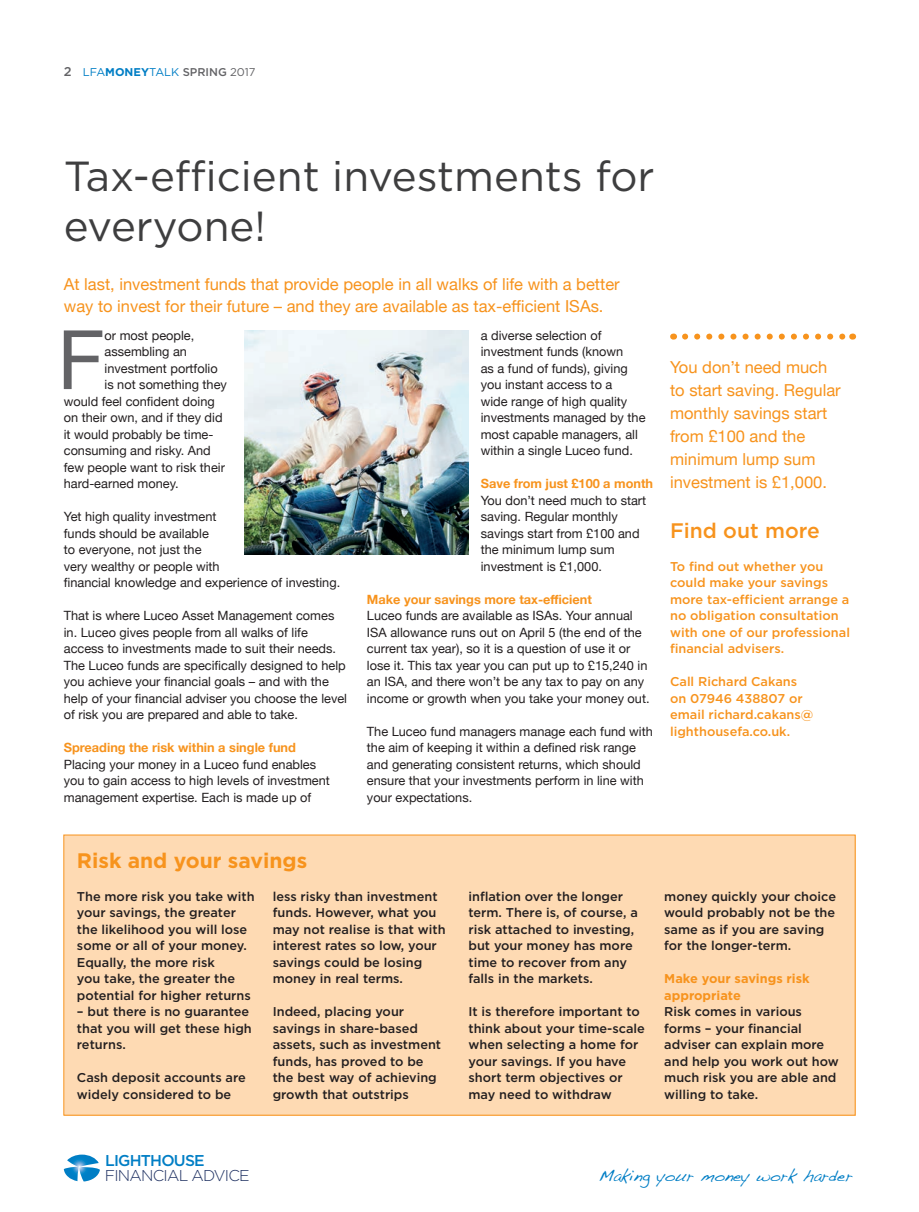
<style>
.page{position:relative;width:919px;height:1212px;background:#fff}
.page>*{position:absolute;margin:0;border:0;box-sizing:border-box;transform-origin:0 0}
.t1{font:82.05px "Helvetica Neue";color:#636366}
.t2{font:42px/49.5px "Gotham";color:#3e3e3f}
.t3{font:700 21px "Gotham";color:#f7931d}
.t4{font:500 21px "Gotham";color:#f7931d}
.t5{font:16.5px/23.1px "Helvetica Neue";color:#f7931d}
.t6{font:16.5px "Handwriting Dakota";color:#007ec5}
.t7{font:300 15.6px "Gotham";letter-spacing:-.05em;color:#1f3162}
.t8{font:500 15.6px "Gotham";letter-spacing:-.05em;color:#007ec5}
.t9{font:12.75px/16.5px "Helvetica Neue";color:#231f20}
.t10{font:500 12.75px/16.5px "Gotham";color:#231f20}
.t11{font:500 12.75px/16.5px "Gotham";color:#f7931d}
.t12{font:700 12.75px "Helvetica Neue";color:#f7931d}
.t13{font:700 12.75px/16.5px "Gotham";color:#f7931d}
.t14{font:11.25px "Gotham";color:#007ec5}
.s1{font-weight:500;font-size:12.75px;color:#636366}
.s2{font-weight:700}
.s3{font-weight:500;color:#636366}
.s4{color:#636366}
</style>
<div class="page">
<svg style="left:64px;top:1154px;width:36px;height:27px"></svg>
<img style="left:244px;top:330px;width:224px;height:224px">
<svg style="left:685px;top:334px;width:161px;height:6px"></svg>
<div style="left:64px;top:835px;width:791px;height:280px;background:#fedab3"></div>
<p class="t14" style="left:64px;top:64px;width:193px"><span class="s1">2</span> LFA<span class="s2">MONEY</span>TALK <span class="s3">SPRING</span> <span class="s4">2017</span></p>
<h2 class="t2" style="left:64px;top:151px;width:592px">Tax-efficient investments for everyone!</h2>
<p class="t5" style="left:64px;top:274px;width:557px;line-height:22px">At last, investment funds that provide people in all walks of life with a better way to invest for their future – and they are available as tax-efficient ISAs.</p>
<h1 class="t1" style="left:57px;top:301px;width:49px">F</h1>
<p class="t9" style="left:104px;top:327px;width:91px">or most people,</p>
<p class="t9" style="left:104px;top:344px;width:84px">assembling an</p>
<p class="t9" style="left:104px;top:360px;width:115px">investment portfolio</p>
<p class="t9" style="left:104px;top:377px;width:124px">is not something they</p>
<p class="t9" style="left:64px;top:393px;width:152px">would feel confident doing</p>
<p class="t9" style="left:64px;top:410px;width:160px">on their own, and if they did</p>
<p class="t9" style="left:64px;top:426px;width:151px">it would probably be time-</p>
<p class="t9" style="left:64px;top:443px;width:148px">consuming and risky. And</p>
<p class="t9" style="left:64px;top:459px;width:163px">few people want to risk their</p>
<p class="t9" style="left:64px;top:476px;width:116px">hard-earned money.</p>
<p class="t9" style="left:64px;top:509px;width:278px">Yet high quality investment<br>funds should be available<br>to everyone, not just the<br>very wealthy or people with<br>financial knowledge and experience of investing.</p>
<p class="t9" style="left:64px;top:608px;width:285px">That is where Luceo Asset Management comes in. Luceo gives people from all walks of life access to investments made to suit their needs.<br>The Luceo funds are specifically designed to help you achieve your financial goals – and with the help of your financial adviser you choose the level of risk you are prepared and able to take.</p>
<p class="t12" style="left:64px;top:737px;width:234px">Spreading the risk within a single fund</p>
<p class="t9" style="left:64px;top:756px;width:267px">Placing your money in a Luceo fund enables you to gain access to high levels of investment management expertise. Each is made up of</p>
<p class="t9" style="left:480px;top:327px;width:166px">a diverse selection of investment funds (known<br>as a fund of funds), giving you instant access to a<br>wide range of high quality investments managed by the most capable managers, all within a single Luceo fund.</p>
<p class="t12" style="left:480px;top:473px;width:174px">Save from just £100 a month</p>
<p class="t9" style="left:480px;top:492px;width:167px">You don’t need much to start saving. Regular monthly savings start from £100 and the minimum lump sum investment is £1,000.</p>
<p class="t12" style="left:367px;top:589px;width:226px">Make your savings more tax-efficient</p>
<p class="t9" style="left:367px;top:608px;width:284px">Luceo funds are available as ISAs. Your annual ISA allowance runs out on April 5 (the end of the current tax year), so it is a question of use it or lose it. This tax year you can put up to £15,240 in an ISA, and there won’t be any tax to pay on any income or growth when you take your money out.</p>
<p class="t9" style="left:367px;top:723px;width:287px">The Luceo fund managers manage each fund with the aim of keeping it within a defined risk range and generating consistent returns, which should ensure that your investments perform in line with your expectations.</p>
<p class="t5" style="left:670px;top:356px;width:172px">You don’t need much to start saving. Regular monthly savings start from £100 and the minimum lump sum investment is £1,000.</p>
<h3 class="t4" style="left:670px;top:516px;width:151px">Find out more</h3>
<p class="t11" style="left:670px;top:558px;width:181px">To find out whether you could make your savings more tax-efficient arrange a no obligation consultation with one of our professional financial advisers.</p>
<p class="t11" style="left:670px;top:673px;width:145px">Call Richard Cakans on 07946 438807 or email richard.cakans@ lighthousefa.co.uk.</p>
<h3 class="t3" style="left:77px;top:846px;width:232px">Risk and your savings</h3>
<p class="t10" style="left:77px;top:888px;width:179px">The more risk you take with your savings, the greater the likelihood you will lose some or all of your money.<br>Equally, the more risk<br>you take, the greater the potential for higher returns</p>
<p class="t10" style="left:77px;top:1003px;width:176px">– but there is no guarantee that you will get these high returns.</p>
<p class="t10" style="left:77px;top:1069px;width:170px">Cash deposit accounts are widely considered to be</p>
<p class="t10" style="left:273px;top:888px;width:174px">less risky than investment funds. However, what you may not realise is that with interest rates so low, your savings could be losing money in real terms.</p>
<p class="t10" style="left:273px;top:1003px;width:170px">Indeed, placing your savings in share-based assets, such as investment funds, has proved to be the best way of achieving growth that outstrips</p>
<p class="t10" style="left:468px;top:888px;width:171px">inflation over the longer term. There is, of course, a risk attached to investing, but your money has more time to recover from any falls in the markets.</p>
<p class="t10" style="left:468px;top:1003px;width:178px">It is therefore important to think about your time-scale when selecting a home for your savings. If you have short term objectives or may need to withdraw</p>
<p class="t10" style="left:664px;top:888px;width:173px">money quickly your choice would probably not be the same as if you are saving for the longer-term.</p>
<p class="t13" style="left:664px;top:970px;width:147px">Make your savings risk appropriate</p>
<p class="t10" style="left:664px;top:1003px;width:176px">Risk comes in various forms – your financial adviser can explain more and help you work out how much risk you are able and willing to take.</p>
<p class="t8" style="left:105px;top:1151px;width:101px">LIGHTHOUSE</p>
<p class="t7" style="left:105px;top:1167px;width:146px">FINANCIAL ADVICE</p>
<p class="t6" style="left:598px;top:1166px;width:255px">Making your money work harder</p>
</div>
